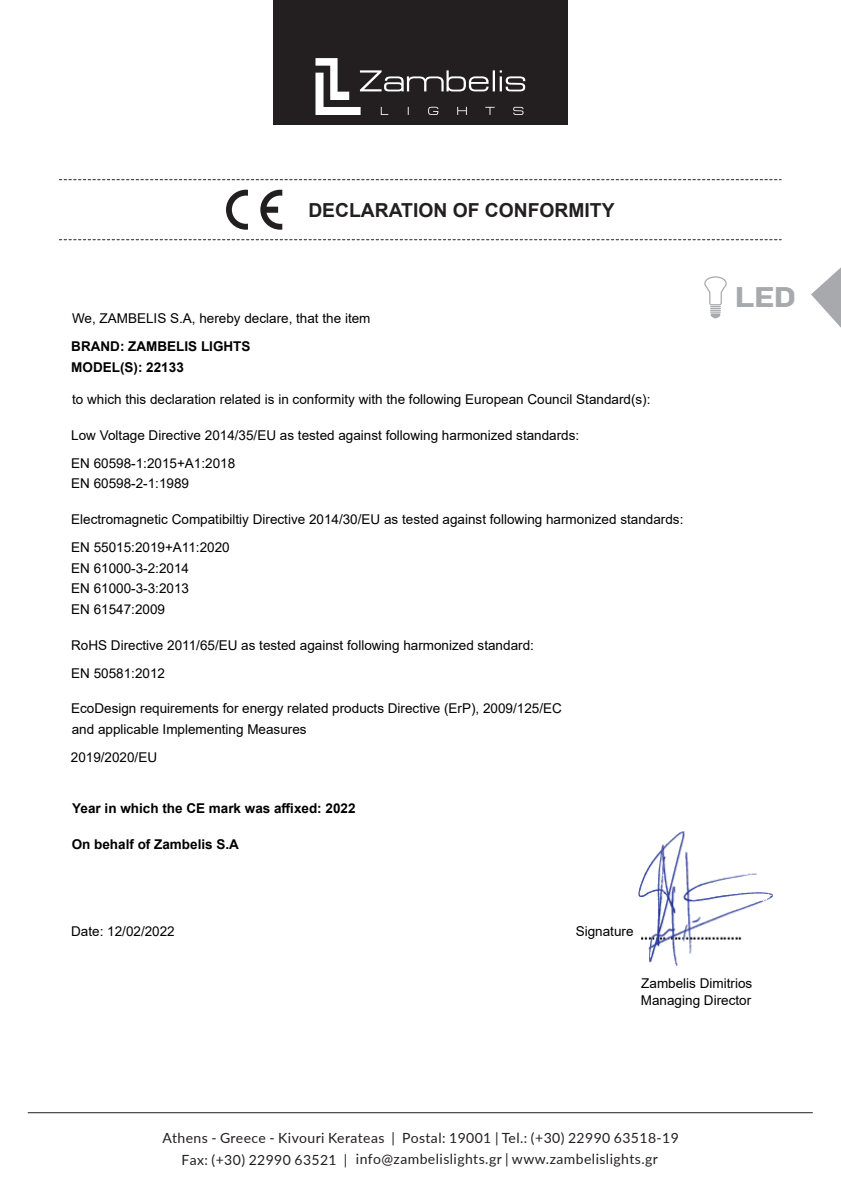
<style>
.page{position:relative;width:841px;height:1191px;background:#fff}
.page>*{position:absolute;margin:0;border:0;box-sizing:border-box;transform-origin:0 0}
.t1{font:700 27.7px "CF Din";color:#a8a9ad;scale:1.26 1}
.t2{font:700 19.3px "Arial";color:#231f20}
.t3{font:14px/21.5px "Lato";letter-spacing:.03em;color:#231f20;text-align:center}
.t4{font:13.5px/28.1px "Arial";color:#000002}
.t5{font:700 13.5px/20.6px "Arial";color:#000002}
</style>
<div class="page">
<img style="left:638px;top:831px;width:135px;height:135px">
<svg style="left:59px;top:179px;width:722px;height:1px"></svg>
<svg style="left:59px;top:239px;width:722px;height:1px"></svg>
<svg style="left:226px;top:190px;width:22px;height:40px"></svg>
<svg style="left:260px;top:190px;width:22px;height:40px"></svg>
<div style="left:273px;top:0;width:295px;height:125px;background:#231f20"></div>
<svg style="left:316px;top:58px;width:209px;height:57px"></svg>
<svg style="left:811px;top:267px;width:30px;height:61px"></svg>
<svg style="left:704px;top:276px;width:23px;height:42px"></svg>
<hr style="left:28px;top:1111px;width:784px;height:1px;background:#231f20">
<h2 class="t2" style="left:308px;top:202px;width:308px">DECLARATION OF CONFORMITY</h2>
<p class="t4" style="left:72px;top:305px;width:300px">We, ZAMBELIS S.A, hereby declare, that the item</p>
<p class="t5" style="left:71px;top:337px;width:181px">BRAND: ZAMBELIS LIGHTS<br>MODEL(S): 22133</p>
<p class="t4" style="left:72px;top:386px;width:580px">to which this declaration related is in conformity with the following European Council Standard(s):</p>
<p class="t4" style="left:71px;top:422px;width:510px">Low Voltage Directive 2014/35/EU as tested against following harmonized standards:<br>EN 60598-1:2015+A1:2018</p>
<p class="t4" style="left:71px;top:470px;width:119px">EN 60598-2-1:1989</p>
<p class="t4" style="left:71px;top:506px;width:614px">Electromagnetic Compatibiltiy Directive 2014/30/EU as tested against following harmonized standards:<br>EN 55015:2019+A11:2020</p>
<p class="t4" style="left:71px;top:558px;width:119px;line-height:20.6px;text-align:justify">EN 61000-3-2:2014<br>EN 61000-3-3:2013<br>EN 61547:2009</p>
<p class="t4" style="left:71px;top:632px;width:464px">RoHS Directive 2011/65/EU as tested against following harmonized standard:<br>EN 50581:2012</p>
<p class="t4" style="left:71px;top:699px;width:492px;line-height:20.6px">EcoDesign requirements for energy related products Directive (ErP), 2009/125/EC and applicable Implementing Measures</p>
<p class="t4" style="left:71px;top:744px;width:88px">2019/2020/EU</p>
<p class="t5" style="left:72px;top:799px;width:285px">Year in which the CE mark was affixed: 2022</p>
<p class="t5" style="left:72px;top:834px;width:169px">On behalf of Zambelis S.A</p>
<p class="t4" style="left:71px;top:918px;width:105px">Date: 12/02/2022</p>
<p class="t4" style="left:576px;top:918px;width:59px">Signature</p>
<h1 class="t1" style="left:735px;top:277px;width:50px">LED</h1>
<p class="t4" style="left:641px;top:976px;width:113px;line-height:16.2px">Zambelis Dimitrios<br>Managing Director</p>
<p class="t3" style="left:163px;top:1127px;width:518px">Athens - Greece - Kivouri Kerateas | Postal: 19001 | Tel.: (+30) 22990 63518-19<br>Fax: (+30) 22990 63521 | info@zambelislights.gr | www.zambelislights.gr</p>
</div>
